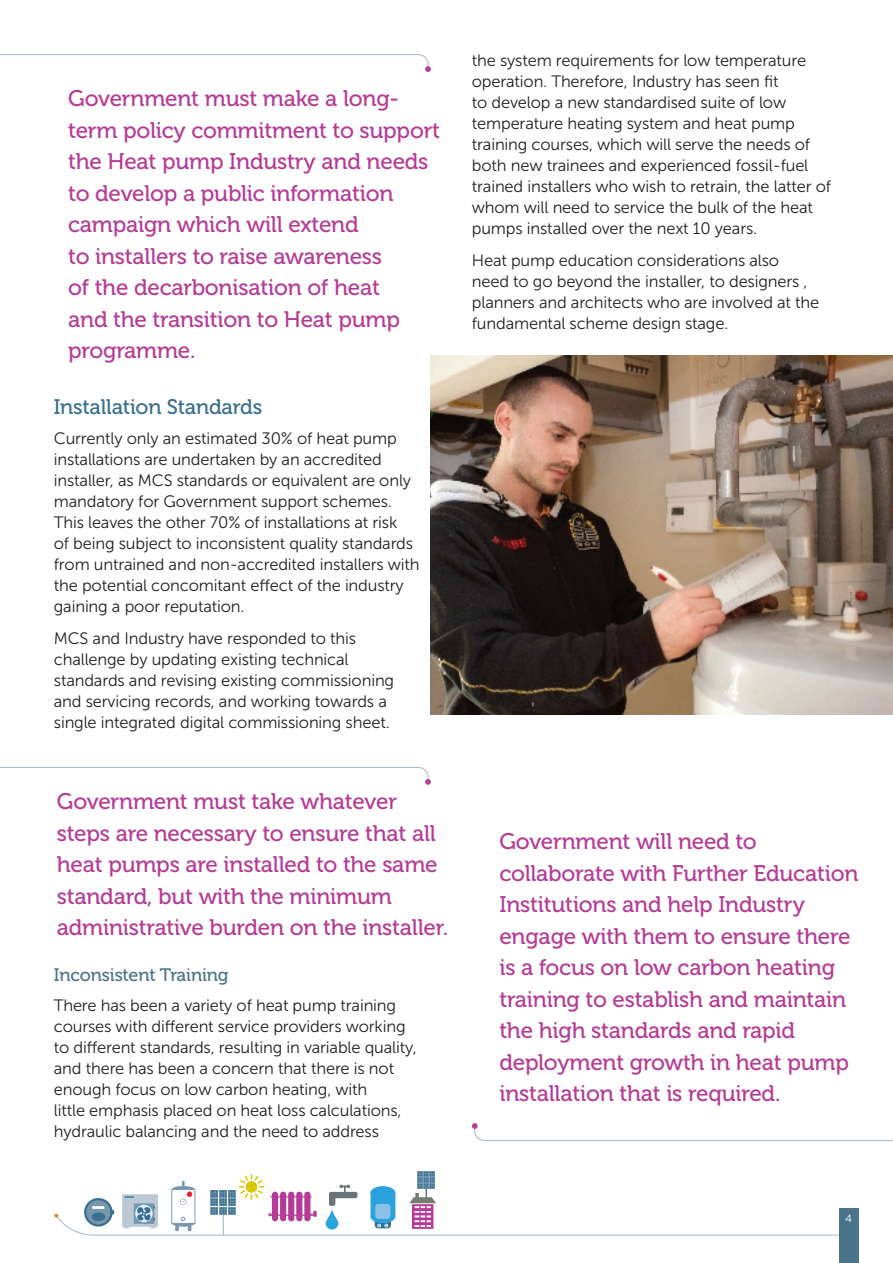
<style>
.page{position:relative;width:893px;height:1263px;background:#fff}
.page>*{position:absolute;margin:0;border:0;box-sizing:border-box;transform-origin:0 0}
.t1{font:22.5px/31.5px "Museo 500";letter-spacing:-.01em;color:#b53b96}
.t2{font:21px "Museo 500";letter-spacing:-.01em;color:#386e8f}
.t3{font:18px "Museo 500";letter-spacing:-.01em;color:#49748a}
.t4{font:16.5px/21px "Museo Sans 300";letter-spacing:-.01em;color:#231f20}
.t5{font:10.5px "Gotham";color:#fff}
</style>
<div class="page">
<svg style="left:54px;top:1171px;width:796px;height:65px"></svg>
<div style="left:92px;top:1212px;width:13px;height:9px;background:#386e8f;border-radius:50%"></div>
<div style="left:839px;top:1209px;width:19px;height:54px;background:#49748a"></div>
<svg style="left:0;top:54px;width:431px;height:18px"></svg>
<svg style="left:0;top:767px;width:431px;height:18px"></svg>
<svg style="left:472px;top:1123px;width:421px;height:18px"></svg>
<img style="left:431px;top:355px;width:462px;height:359px">
<p class="t1" style="left:68px;top:83px;width:373px">Government must make a long&shy;term policy commitment to support the Heat pump Industry and needs to develop a public information campaign which will extend<br>to installers to raise awareness<br>of the decarbonisation of heat<br>and the transition to Heat pump programme.</p>
<p class="t2" style="left:54px;top:395px;width:210px">Installation Standards</p>
<p class="t4" style="left:54px;top:428px;width:367px">Currently only an estimated 30% of heat pump installations are undertaken by an accredited installer, as MCS standards or equivalent are only mandatory for Government support schemes.<br>This leaves the other 70% of installations at risk<br>of being subject to inconsistent quality standards from untrained and non-accredited installers with the potential concomitant effect of the industry gaining a poor reputation.</p>
<p class="t4" style="left:54px;top:627px;width:342px">MCS and Industry have responded to this challenge by updating existing technical standards and revising existing commissioning and servicing records, and working towards a single integrated digital commissioning sheet.</p>
<p class="t1" style="left:57px;top:786px;width:393px">Government must take whatever steps are necessary to ensure that all heat pumps are installed to the same standard, but with the minimum administrative burden on the installer.</p>
<p class="t3" style="left:54px;top:965px;width:176px">Inconsistent Training</p>
<p class="t4" style="left:54px;top:995px;width:364px">There has been a variety of heat pump training courses with different service providers working to different standards, resulting in variable quality, and there has been a concern that there is not enough focus on low carbon heating, with<br>little emphasis placed on heat loss calculations, hydraulic balancing and the need to address</p>
<p class="t4" style="left:472px;top:50px;width:361px">the system requirements for low temperature operation. Therefore, Industry has seen fit<br>to develop a new standardised suite of low temperature heating system and heat pump training courses, which will serve the needs of both new trainees and experienced fossil-fuel trained installers who wish to retrain, the latter of whom will need to service the bulk of the heat pumps installed over the next 10 years.</p>
<p class="t4" style="left:472px;top:250px;width:349px">Heat pump education considerations also need to go beyond the installer, to designers , planners and architects who are involved at the fundamental scheme design stage.</p>
<p class="t1" style="left:499px;top:826px;width:360px">Government will need to collaborate with Further Education<br>Institutions and help Industry engage with them to ensure there is a focus on low carbon heating training to establish and maintain the high standards and rapid deployment growth in heat pump installation that is required.</p>
<p class="t5" style="left:845px;top:1212px;width:8px">7</p>
<p class="t5" style="left:845px;top:1212px;width:9px">4</p>
</div>
